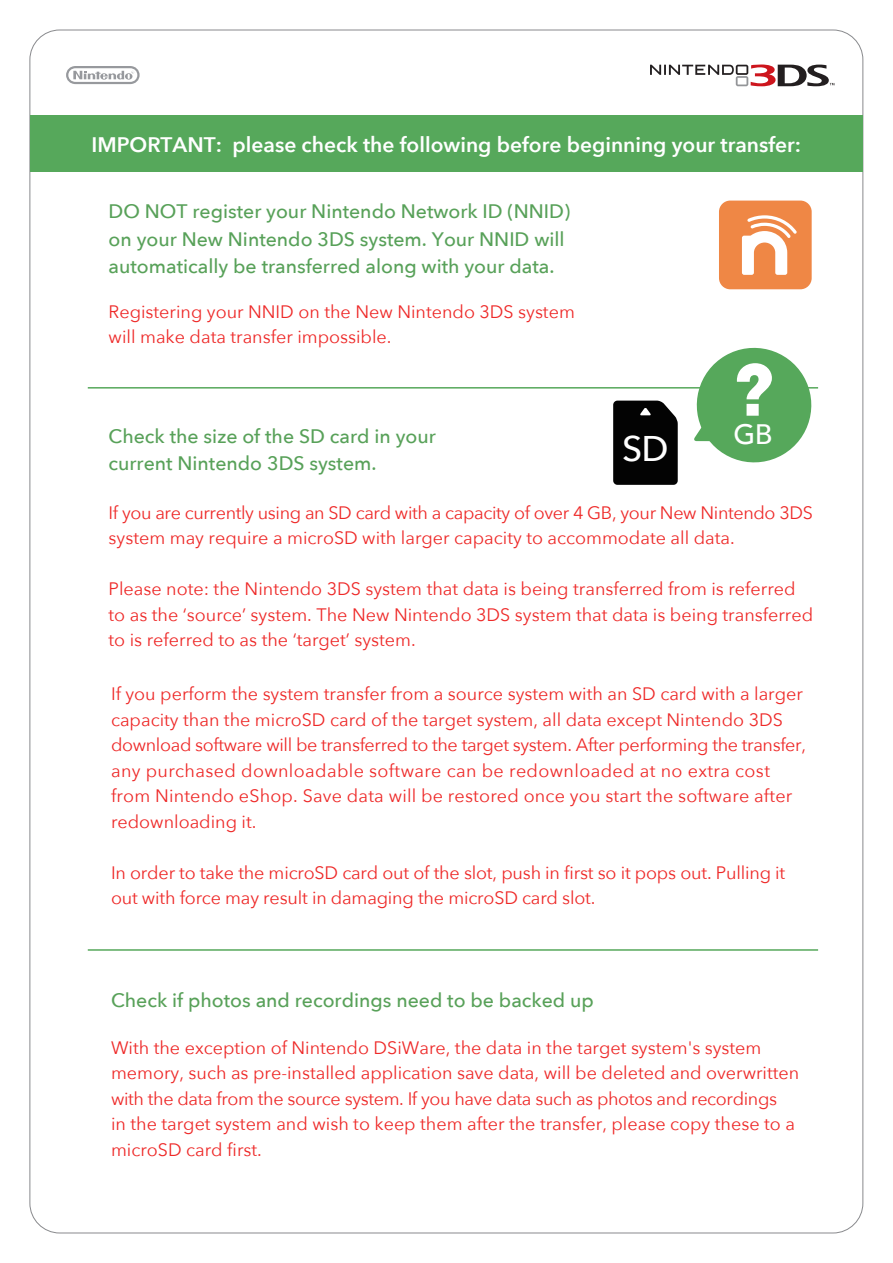
<style>
.page{position:relative;width:893px;height:1263px;background:#fff}
.page>*{position:absolute;margin:0;border:0;box-sizing:border-box;transform-origin:0 0}
.t1{font:500 35.55px "Avenir Next";color:#fff}
.t2{font:500 28.05px "Avenir";color:#fff}
.t3{font:600 21px "Avenir Next";color:#fff}
.t4{font:500 19.5px/27px "Avenir Next";color:#58a159}
.t5{font:18px/25.5px "Avenir Next";color:#ee2928}
.t6{font:18px/25.5px "Avenir Next";letter-spacing:-.02em;color:#ee2928}
</style>
<div class="page">
<svg style="left:66px;top:66px;width:74px;height:18px"></svg>
<svg style="left:650px;top:64px;width:184px;height:22px"></svg>
<hr style="left:30px;top:115px;width:833px;height:1px;background:#898a8d">
<div style="left:30px;top:116px;width:832px;height:56px;background:#56a85b"></div>
<hr style="left:88px;top:387px;width:730px;height:2px;background:#56a85b">
<div style="left:719px;top:201px;width:93px;height:88px;background:#ef8745;border-radius:11px"></div>
<svg style="left:742px;top:215px;width:55px;height:60px"></svg>
<svg style="left:613px;top:401px;width:65px;height:84px;background:#0f0f0f"></svg>
<hr style="left:88px;top:949px;width:730px;height:2px;background:#56a85b">
<svg style="left:689px;top:347px;width:130px;height:116px"></svg>
<p class="t3" style="left:92px;top:127px;width:711px">IMPORTANT: please check the following before beginning your transfer:</p>
<p class="t4" style="left:109px;top:198px;width:463px">DO NOT register your Nintendo Network ID (NNID) on your New Nintendo 3DS system. Your NNID will automatically be transferred along with your data.</p>
<p class="t5" style="left:109px;top:298px;width:468px">Registering your NNID on the New Nintendo 3DS system will make data transfer impossible.</p>
<p class="t4" style="left:109px;top:422px;width:329px">Check the size of the SD card in your current Nintendo 3DS system.</p>
<h1 class="t1" style="left:622px;top:418px;width:48px">SD</h1>
<h2 class="t2" style="left:734px;top:410px;width:40px">GB</h2>
<p class="t6" style="left:109px;top:499px;width:706px">If you are currently using an SD card with a capacity of over 4 GB, your New Nintendo 3DS system may require a microSD with larger capacity to accommodate all data.</p>
<p class="t5" style="left:109px;top:575px;width:706px">Please note: the Nintendo 3DS system that data is being transferred from is referred to as the ‘source’ system. The New Nintendo 3DS system that data is being transferred to is referred to as the ‘target’ system.</p>
<p class="t5" style="left:111px;top:681px;width:696px">If you perform the system transfer from a source system with an SD card with a larger capacity than the microSD card of the target system, all data except Nintendo 3DS download software will be transferred to the target system. After performing the transfer, any purchased downloadable software can be redownloaded at no extra cost from Nintendo eShop. Save data will be restored once you start the software after redownloading it.</p>
<p class="t5" style="left:111px;top:859px;width:676px">In order to take the microSD card out of the slot, push in first so it pops out. Pulling it out with force may result in damaging the microSD card slot.</p>
<p class="t4" style="left:111px;top:986px;width:484px">Check if photos and recordings need to be backed up</p>
<p class="t5" style="left:111px;top:1034px;width:690px">With the exception of Nintendo DSiWare, the data in the target system's system memory, such as pre-installed application save data, will be deleted and overwritten with the data from the source system. If you have data such as photos and recordings<br>in the target system and wish to keep them after the transfer, please copy these to a microSD card first.</p>
</div>
